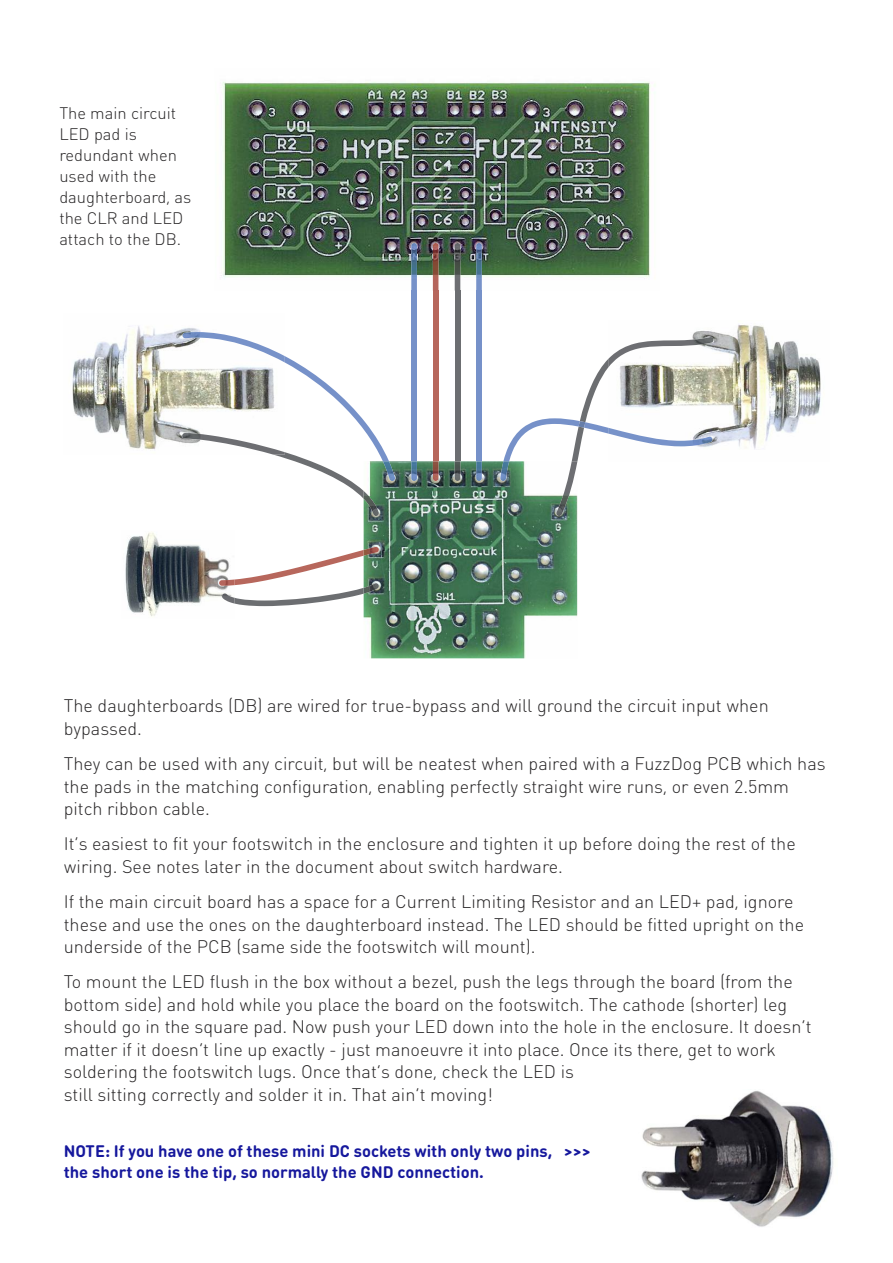
<style>
.page{position:relative;width:893px;height:1263px;background:#fff}
.page>*{position:absolute;margin:0;border:0;box-sizing:border-box;transform-origin:0 0}
.t1{font:300 18px/22.5px "DIN Round Pro";color:#272526}
.t2{font:700 16.5px/21px "DIN Round Pro";color:#16189d}
.t3{font:300 16.5px/21px "DIN Round Pro";color:#272526}
</style>
<div class="page">
<img style="left:364px;top:461px;width:213px;height:197px">
<img style="left:72px;top:325px;width:201px;height:125px">
<img style="left:608px;top:324px;width:213px;height:126px">
<img style="left:125px;top:532px;width:97px;height:85px">
<img style="left:364px;top:583px;width:15px;height:11px">
<svg style="left:222px;top:550px;width:142px;height:56px"></svg>
<img style="left:364px;top:547px;width:15px;height:9px">
<img style="left:219px;top:579px;width:16px;height:7px">
<img style="left:389px;top:461px;width:6px;height:20px">
<img style="left:182px;top:332px;width:103px;height:30px">
<svg style="left:273px;top:356px;width:116px;height:143px"></svg>
<img style="left:364px;top:491px;width:15px;height:25px">
<img style="left:182px;top:433px;width:103px;height:21px">
<img style="left:556px;top:462px;width:21px;height:54px">
<img style="left:608px;top:337px;width:105px;height:31px">
<img style="left:500px;top:461px;width:9px;height:20px">
<img style="left:608px;top:428px;width:105px;height:18px">
<svg style="left:503px;top:359px;width:105px;height:103px"></svg>
<img style="left:221px;top:82px;width:434px;height:209px">
<div style="left:411px;top:291px;width:6px;height:170px;background:#7691c9"></div>
<img style="left:411px;top:461px;width:6px;height:20px">
<img style="left:411px;top:243px;width:6px;height:48px">
<div style="left:433px;top:291px;width:5px;height:170px;background:#b7675c"></div>
<img style="left:433px;top:461px;width:5px;height:20px">
<img style="left:433px;top:243px;width:5px;height:48px">
<div style="left:455px;top:291px;width:5px;height:170px;background:#6c6e71"></div>
<img style="left:455px;top:461px;width:5px;height:20px">
<img style="left:455px;top:243px;width:5px;height:48px">
<div style="left:476px;top:291px;width:6px;height:170px;background:#7691c9"></div>
<img style="left:476px;top:461px;width:6px;height:20px">
<img style="left:476px;top:243px;width:6px;height:48px">
<img style="left:641px;top:1091px;width:193px;height:136px">
<p class="t3" style="left:59px;top:102px;width:133px">The main circuit<br>LED pad is redundant when used with the daughterboard, as the CLR and LED attach to the DB.</p>
<p class="t1" style="left:64px;top:695px;width:706px">The daughterboards (DB) are wired for true-bypass and will ground the circuit input when bypassed.</p>
<p class="t1" style="left:64px;top:753px;width:763px">They can be used with any circuit, but will be neatest when paired with a FuzzDog PCB which has the pads in the matching configuration, enabling perfectly straight wire runs, or even 2.5mm pitch ribbon cable.</p>
<p class="t1" style="left:64px;top:833px;width:733px">It’s easiest to fit your footswitch in the enclosure and tighten it up before doing the rest of the wiring. See notes later in the document about switch hardware.</p>
<p class="t1" style="left:64px;top:891px;width:742px">If the main circuit board has a space for a Current Limiting Resistor and an LED+ pad, ignore these and use the ones on the daughterboard instead. The LED should be fitted upright on the underside of the PCB (same side the footswitch will mount).</p>
<p class="t1" style="left:64px;top:971px;width:749px">To mount the LED flush in the box without a bezel, push the legs through the board (from the bottom side) and hold while you place the board on the footswitch. The cathode (shorter) leg should go in the square pad. Now push your LED down into the hole in the enclosure. It doesn’t matter if it doesn’t line up exactly - just manoeuvre it into place. Once its there, get to work soldering the footswitch lugs. Once that’s done, check the LED is<br>still sitting correctly and solder it in. That ain’t moving!</p>
<p class="t2" style="left:64px;top:1141px;width:528px">NOTE: If you have one of these mini DC sockets with only two pins, &gt;&gt;&gt; the short one is the tip, so normally the GND connection.</p>
</div>
